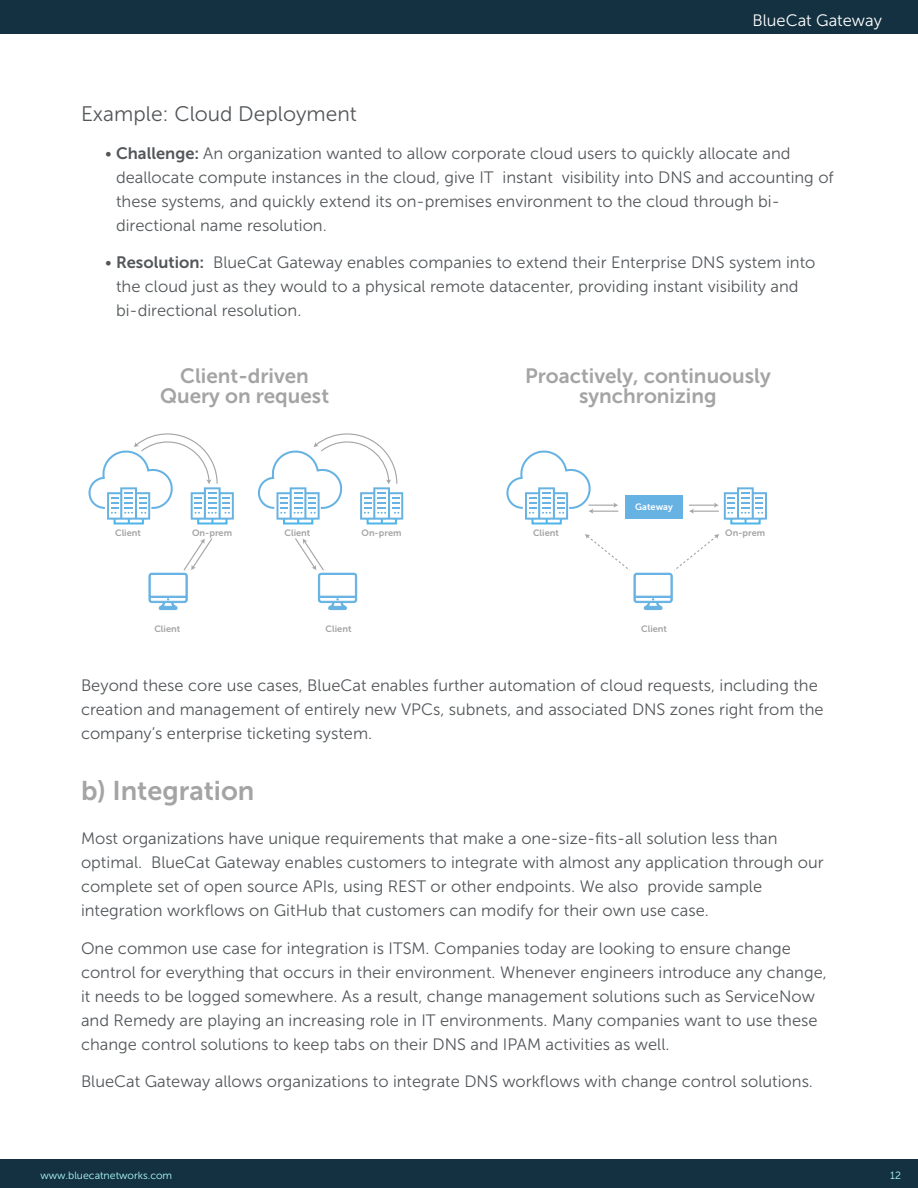
<style>
.page{position:relative;width:918px;height:1188px;background:#fff}
.page>*{position:absolute;margin:0;border:0;box-sizing:border-box;transform-origin:0 0}
.t1{font:27px "Museo Sans 700";color:#a5a4a4}
.t2{font:21px "Museo Sans 300";color:#53575a}
.t3{font:20.7px/19.6px "Museo Sans 700";color:#a5a4a5;text-align:center}
.t4{font:16.5px/24px "Museo Sans 300";color:#53575a}
.t5{font:16.5px "Museo Sans 300";color:#fff}
.t6{font:10.5px "Museo Sans 300";color:#afffff}
.t7{font:9.15px "Museo Sans 700";color:#a5a4a5}
.t8{font:9.15px "Museo Sans 700";color:#fff}
.s1{font-family:"Museo Sans 700"}
</style>
<div class="page">
<div style="left:0;top:0;width:918px;height:34px;background:#143141"></div>
<div style="left:0;top:1159px;width:918px;height:29px;background:#143141"></div>
<div style="left:114px;top:518px;width:30px;height:6px;border:2px solid #4db5e7"></div>
<div style="left:197px;top:518px;width:31px;height:6px;border:2px solid #4db5e7"></div>
<div style="left:283px;top:518px;width:30px;height:6px;border:2px solid #4db5e7"></div>
<div style="left:367px;top:518px;width:30px;height:6px;border:2px solid #4db5e7"></div>
<svg style="left:148px;top:538px;width:65px;height:72px"></svg>
<svg style="left:295px;top:538px;width:62px;height:72px"></svg>
<svg style="left:89px;top:433px;width:145px;height:90px"></svg>
<svg style="left:257px;top:433px;width:146px;height:90px"></svg>
<div style="left:531px;top:518px;width:31px;height:6px;border:2px solid #4db5e7"></div>
<div style="left:730px;top:518px;width:31px;height:6px;border:2px solid #4db5e7"></div>
<svg style="left:689px;top:487px;width:78px;height:36px"></svg>
<svg style="left:506px;top:450px;width:112px;height:73px"></svg>
<svg style="left:585px;top:534px;width:134px;height:76px"></svg>
<div style="left:625px;top:495px;width:57px;height:24px;background:#65b2e3"></div>
<p class="t5" style="left:753px;top:11px;width:131px">BlueCat Gateway</p>
<p class="t2" style="left:81px;top:103px;width:277px">Example: Cloud Deployment</p>
<p class="t4" style="left:116px;top:141px;width:719px;text-indent:-11px">• <span class="s1">Challenge:</span> An organization wanted to allow corporate cloud users to quickly allocate and deallocate compute instances in the cloud, give IT instant visibility into DNS and accounting of these systems, and quickly extend its on-premises environment to the cloud through bi&shy;directional name resolution.</p>
<p class="t4" style="left:116px;top:251px;width:701px;text-indent:-11px">• <span class="s1">Resolution:</span> BlueCat Gateway enables companies to extend their Enterprise DNS system into the cloud just as they would to a physical remote datacenter, providing instant visibility and bi-directional resolution.</p>
<p class="t3" style="left:160px;top:366px;width:171px">Client-driven<br>Query on request</p>
<p class="t3" style="left:525px;top:366px;width:247px">Proactively, continuously synchronizing</p>
<p class="t8" style="left:635px;top:502px;width:39px">Gateway</p>
<p class="t7" style="left:115px;top:527px;width:27px">Client</p>
<p class="t7" style="left:192px;top:527px;width:42px">On-prem</p>
<p class="t7" style="left:285px;top:527px;width:27px">Client</p>
<p class="t7" style="left:362px;top:527px;width:42px">On-prem</p>
<p class="t7" style="left:533px;top:527px;width:27px">Client</p>
<p class="t7" style="left:725px;top:527px;width:42px">On-prem</p>
<p class="t7" style="left:154px;top:623px;width:27px">Client</p>
<p class="t7" style="left:326px;top:623px;width:27px">Client</p>
<p class="t7" style="left:641px;top:623px;width:27px">Client</p>
<p class="t4" style="left:81px;top:674px;width:744px">Beyond these core use cases, BlueCat enables further automation of cloud requests, including the creation and management of entirely new VPCs, subnets, and associated DNS zones right from the company’s enterprise ticketing system.</p>
<h1 class="t1" style="left:81px;top:775px;width:175px">b) Integration</h1>
<p class="t4" style="left:81px;top:826px;width:744px">Most organizations have unique requirements that make a one-size-fits-all solution less than optimal. BlueCat Gateway enables customers to integrate with almost any application through our complete set of open source APIs, using REST or other endpoints. We also provide sample integration workflows on GitHub that customers can modify for their own use case.</p>
<p class="t4" style="left:81px;top:936px;width:747px">One common use case for integration is ITSM. Companies today are looking to ensure change control for everything that occurs in their environment. Whenever engineers introduce any change, it needs to be logged somewhere. As a result, change management solutions such as ServiceNow and Remedy are playing an increasing role in IT environments. Many companies want to use these change control solutions to keep tabs on their DNS and IPAM activities as well.</p>
<p class="t4" style="left:81px;top:1070px;width:734px">BlueCat Gateway allows organizations to integrate DNS workflows with change control solutions.</p>
<p class="t6" style="left:40px;top:1169px;width:133px">www.bluecatnetworks.com</p>
<p class="t6" style="left:890px;top:1169px;width:12px">12</p>
</div>
